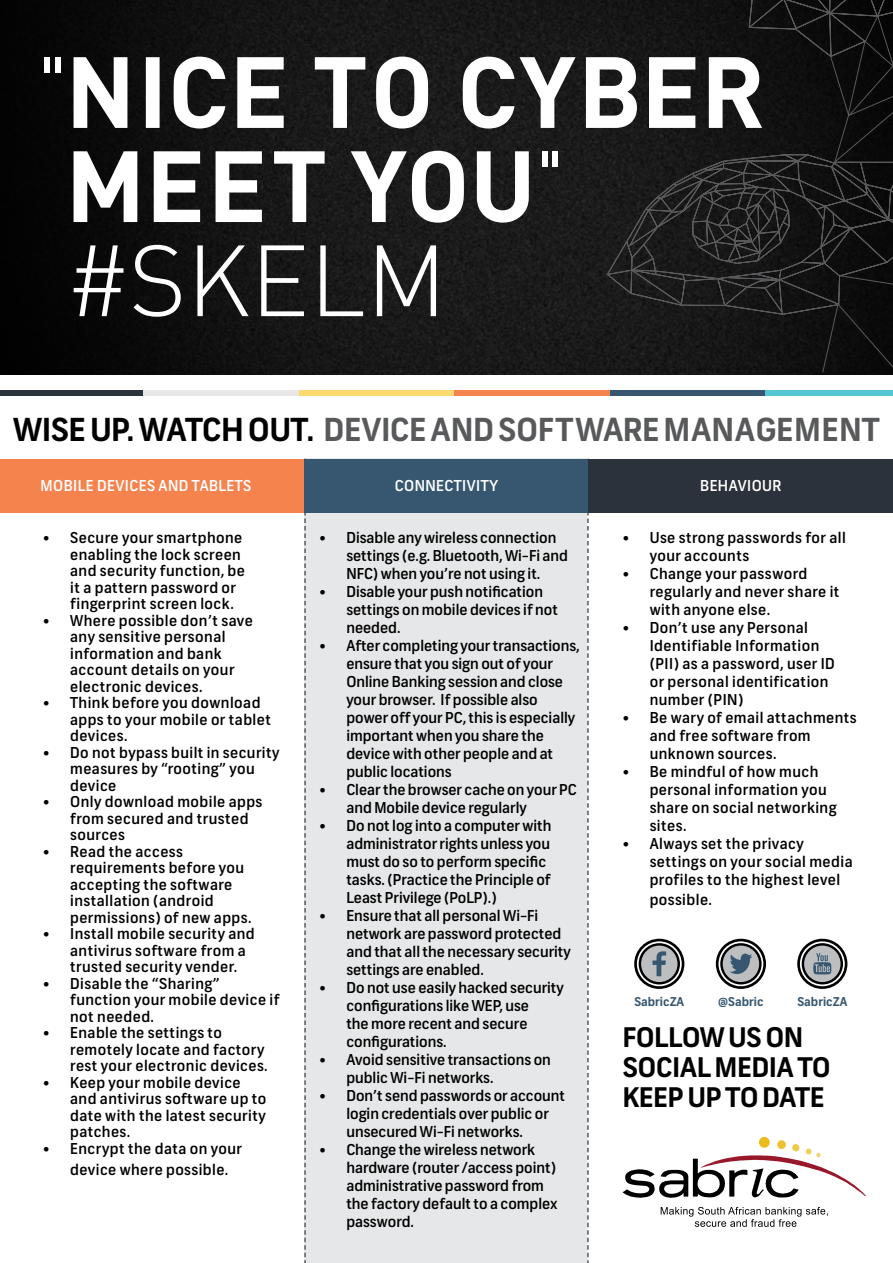
<style>
.page{position:relative;width:893px;height:1263px;background:#fff}
.page>*{position:absolute;margin:0;border:0;box-sizing:border-box;transform-origin:0 0}
.t1{font:700 31.65px "Frank";color:#58595b}
.t2{font:700 27px/30px "Frank";color:#000}
.t3{font:500 15px/16.5px "Frank";letter-spacing:.025em;color:#000}
.t4{font:500 15px/18px "Frank";color:#000}
.t5{font:500 15px "Frank";letter-spacing:.03em;color:#fff}
.t6{font:700 12.15px "Frank";color:#375771}
.s1{color:#000}
</style>
<div class="page">
<div style="left:304px;top:459px;width:283px;height:804px;background:#e6e7e8"></div>
<svg style="left:587px;top:512px;width:2px;height:751px"></svg>
<svg style="left:304px;top:512px;width:2px;height:751px"></svg>
<div style="left:0;top:459px;width:304px;height:53px;background:#f5834e"></div>
<div style="left:304px;top:459px;width:285px;height:53px;background:#375771"></div>
<div style="left:589px;top:459px;width:304px;height:53px;background:#2b323b"></div>
<svg style="left:635px;top:940px;width:48px;height:47px"></svg>
<div style="left:634px;top:939px;width:50px;height:50px;border:3px solid #000;border-radius:50%"></div>
<div style="left:716px;top:939px;width:50px;height:50px;border:3px solid #000;border-radius:50%"></div>
<div style="left:797px;top:939px;width:50px;height:50px;border:3px solid #000;border-radius:50%"></div>
<svg style="left:639px;top:943px;width:41px;height:41px;background:#878b8f"></svg>
<svg style="left:720px;top:943px;width:42px;height:41px;background:#80868b"></svg>
<svg style="left:802px;top:943px;width:41px;height:41px;background:#858a8e"></svg>
<div style="left:759px;top:1137px;width:11px;height:11px;background:#ebbd1a;border-radius:50%"></div>
<div style="left:777px;top:1140px;width:9px;height:9px;background:#edc230;border-radius:50%"></div>
<div style="left:792px;top:1144px;width:7px;height:7px;background:#f0c947;border-radius:50%"></div>
<svg style="left:623px;top:1148px;width:243px;height:50px"></svg>
<svg style="left:661px;top:1207px;width:167px;height:20px"></svg>
<div style="left:765px;top:390px;width:128px;height:6px;background:#54c6d3"></div>
<div style="left:610px;top:390px;width:155px;height:6px;background:#375771"></div>
<div style="left:454px;top:390px;width:156px;height:6px;background:#f5834e"></div>
<div style="left:298px;top:390px;width:156px;height:6px;background:#fdd970"></div>
<div style="left:143px;top:390px;width:155px;height:6px;background:#e8e7e5"></div>
<div style="left:0;top:390px;width:143px;height:6px;background:#2b323b"></div>
<img style="left:0;top:0;width:822px;height:375px">
<svg style="left:606px;top:46px;width:287px;height:269px;background:#1e1e1e"></svg>
<svg style="left:626px;top:0;width:267px;height:164px;background:#121313"></svg>
<div style="left:822px;top:303px;width:71px;height:72px;background:#0c0c0c"></div>
<svg style="left:837px;top:274px;width:56px;height:17px"></svg>
<svg style="left:74px;top:245px;width:362px;height:72px"></svg>
<svg style="left:74px;top:151px;width:455px;height:72px"></svg>
<svg style="left:74px;top:57px;width:688px;height:72px"></svg>
<div style="left:45px;top:57px;width:5px;height:16px;background:#fff"></div>
<div style="left:55px;top:57px;width:5px;height:16px;background:#fff"></div>
<div style="left:542px;top:151px;width:6px;height:15px;background:#fff"></div>
<div style="left:552px;top:151px;width:6px;height:15px;background:#fff"></div>
<h1 class="t1" style="left:14px;top:410px;width:867px"><span class="s1">WISE UP. WATCH OUT.</span> DEVICE AND SOFTWARE MANAGEMENT</h1>
<p class="t5" style="left:41px;top:477px;width:212px">MOBILE DEVICES AND TABLETS</p>
<p class="t5" style="left:395px;top:477px;width:105px">CONNECTIVITY</p>
<p class="t5" style="left:700px;top:477px;width:83px">BEHAVIOUR</p>
<p class="t3" style="left:70px;top:530px;width:176px;text-indent:-27px">• Secure your smartphone enabling the lock screen and security function, be it a pattern password or fingerprint screen lock.</p>
<p class="t3" style="left:70px;top:613px;width:184px;text-indent:-27px">• Where possible don’t save any sensitive personal information and bank account details on your electronic devices.</p>
<p class="t3" style="left:70px;top:695px;width:202px;text-indent:-27px">• Think before you download apps to your mobile or tablet devices.</p>
<p class="t3" style="left:70px;top:745px;width:211px;text-indent:-27px">• Do not bypass built in security measures by “rooting” you device</p>
<p class="t3" style="left:70px;top:794px;width:194px;text-indent:-27px">• Only download mobile apps from secured and trusted sources</p>
<p class="t3" style="left:70px;top:844px;width:183px;text-indent:-27px">• Read the access requirements before you accepting the software installation (android permissions) of new apps.</p>
<p class="t3" style="left:70px;top:926px;width:186px;text-indent:-27px">• Install mobile security and antivirus software from a trusted security vender.</p>
<p class="t3" style="left:70px;top:976px;width:211px;text-indent:-27px">• Disable the “Sharing” function your mobile device if not needed.</p>
<p class="t3" style="left:70px;top:1025px;width:199px;text-indent:-27px">• Enable the settings to remotely locate and factory rest your electronic devices.</p>
<p class="t3" style="left:70px;top:1075px;width:198px;text-indent:-27px">• Keep your mobile device and antivirus software up to date with the latest security patches.</p>
<p class="t3" style="left:70px;top:1138px;width:173px;line-height:21.6px;text-indent:-27px">• Encrypt the data on your device where possible.</p>
<p class="t4" style="left:346px;top:529px;width:223px;text-indent:-27px">• Disable any wireless connection settings (e.g. Bluetooth, Wi-Fi and<br>NFC) when you’re not using it.</p>
<p class="t4" style="left:346px;top:583px;width:213px;text-indent:-27px">• Disable your push notification settings on mobile devices if not needed.</p>
<p class="t4" style="left:346px;top:637px;width:235px;text-indent:-27px">• After completing your transactions, ensure that you sign out of your<br>Online Banking session and close your browser. If possible also power off your PC, this is especially important when you share the device with other people and at public locations</p>
<p class="t4" style="left:346px;top:781px;width:232px;text-indent:-27px">• Clear the browser cache on your PC and Mobile device regularly</p>
<p class="t4" style="left:346px;top:817px;width:207px;text-indent:-27px">• Do not log into a computer with administrator rights unless you must do so to perform specific tasks. (Practice the Principle of<br>Least Privilege (PoLP).)</p>
<p class="t4" style="left:346px;top:907px;width:226px;text-indent:-27px">• Ensure that all personal Wi-Fi network are password protected and that all the necessary security settings are enabled.</p>
<p class="t4" style="left:346px;top:979px;width:219px;text-indent:-27px">• Do not use easily hacked security configurations like WEP, use<br>the more recent and secure configurations.</p>
<p class="t4" style="left:346px;top:1051px;width:206px;text-indent:-27px">• Avoid sensitive transactions on public Wi-Fi networks.</p>
<p class="t4" style="left:346px;top:1087px;width:220px;text-indent:-27px">• Don’t send passwords or account login credentials over public or unsecured Wi-Fi networks.</p>
<p class="t4" style="left:346px;top:1141px;width:213px;text-indent:-27px">• Change the wireless network hardware (router /access point) administrative password from the factory default to a complex password.</p>
<p class="t3" style="left:650px;top:529px;width:198px;line-height:18px;text-indent:-27px">• Use strong passwords for all your accounts</p>
<p class="t3" style="left:650px;top:565px;width:191px;line-height:18px;text-indent:-27px">• Change your password regularly and never share it with anyone else.</p>
<p class="t3" style="left:650px;top:619px;width:187px;line-height:18px;text-indent:-27px">• Don’t use any Personal<br>Identifiable Information (PII) as a password, user ID or personal identification number (PIN)</p>
<p class="t3" style="left:650px;top:709px;width:209px;line-height:18px;text-indent:-27px">• Be wary of email attachments and free software from unknown sources.</p>
<p class="t3" style="left:650px;top:763px;width:188px;line-height:18px;text-indent:-27px">• Be mindful of how much personal information you share on social networking sites.</p>
<p class="t3" style="left:650px;top:835px;width:204px;line-height:18px;text-indent:-27px">• Always set the privacy settings on your social media profiles to the highest level</p>
<p class="t3" style="left:650px;top:892px;width:64px">possible.</p>
<p class="t6" style="left:634px;top:994px;width:51px">SabricZA</p>
<p class="t6" style="left:718px;top:994px;width:47px">@Sabric</p>
<p class="t6" style="left:797px;top:994px;width:51px">SabricZA</p>
<h2 class="t2" style="left:623px;top:1023px;width:209px">FOLLOW US ON<br>SOCIAL MEDIA TO<br>KEEP UP TO DATE</h2>
</div>
